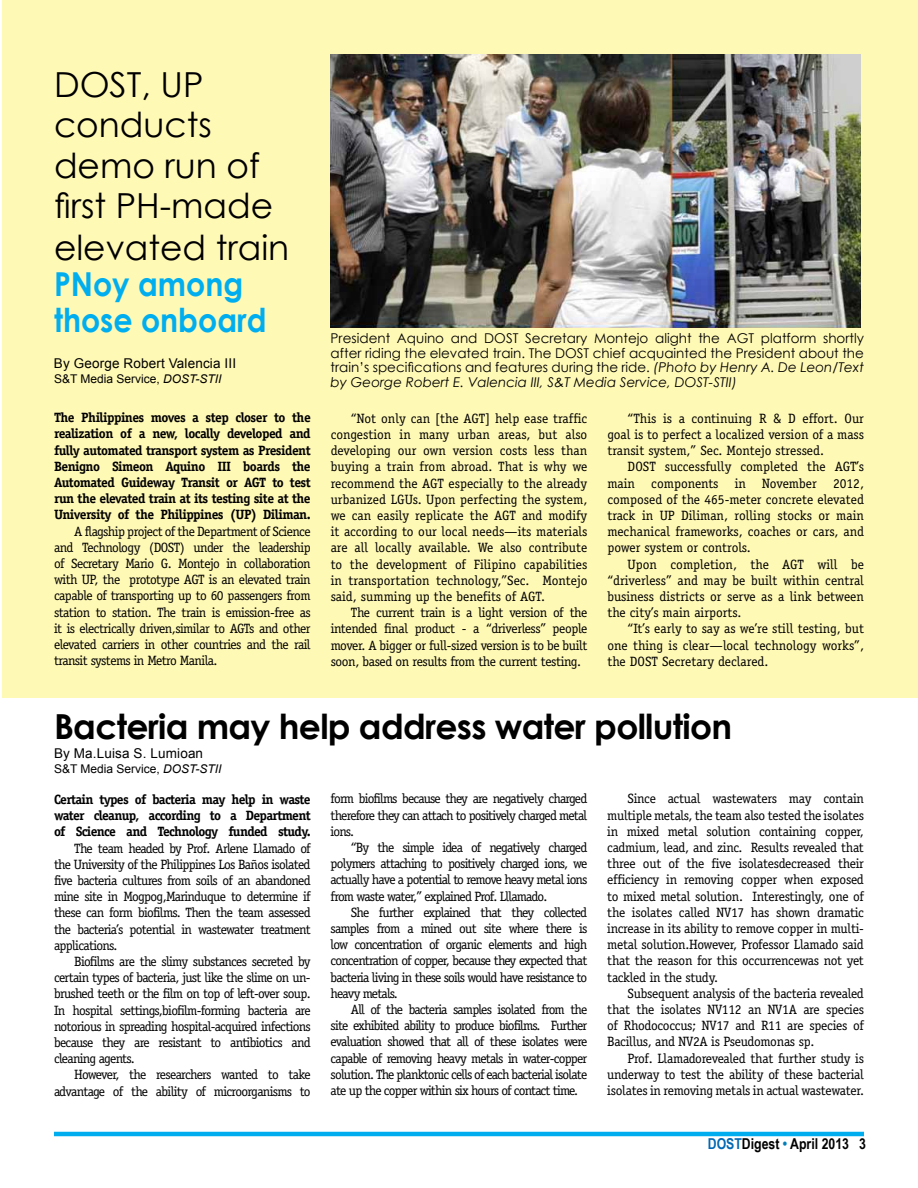
<style>
.page{position:relative;width:918px;height:1188px;background:#fff}
.page>*{position:absolute;margin:0;border:0;box-sizing:border-box;transform-origin:0 0}
.t1{font:34.5px/40.8px "Century Gothic";color:#000}
.t2{font:700 34.5px "Century Gothic";letter-spacing:-.02em;color:#000}
.t3{font:700 33px/36px "Century Gothic";color:#00aeef;scale:.91 1}
.t4{font:700 15px "Arial Narrow";color:#000}
.t5{font:13.5px/16.2px "Officina Serif";letter-spacing:-.04em;color:#000;text-align:justify}
.t6{font:700 13.5px/16.2px "Officina Serif";letter-spacing:-.05em;color:#000;text-align:justify}
.t7{font:13.5px/14.9px "Century Gothic";color:#000;text-align:justify}
.t8{font:13.5px "Arial";letter-spacing:.01em;color:#000}
.t9{font:12px "Arial";color:#000}
.s1{font-style:italic}
.s2{color:#0068b4}
.s3{color:#007fb8}
</style>
<div class="page">
<div style="left:2px;top:0;width:916px;height:698px;background:#fff9b6"></div>
<img style="left:331px;top:54px;width:530px;height:273px">
<hr style="left:54px;top:1132px;width:810px;height:4px;background:#00aeef">
<h1 class="t1" style="left:54px;top:64px;width:237px">DOST, UP conducts demo run of first PH-made elevated train</h1>
<h2 class="t3" style="left:54px;top:264px;width:235px">PNoy among those onboard</h2>
<p class="t8" style="left:54px;top:355px;width:184px">By George Robert Valencia III</p>
<p class="t9" style="left:54px;top:371px;width:169px">S&amp;T Media Service, <span class="s1">DOST-STII</span></p>
<p class="t6" style="left:54px;top:409px;width:258px">The Philippines moves a step closer to the realization of a new, locally developed and fully automated transport system as President Benigno Simeon Aquino III boards the Automated Guideway Transit or AGT to test run the elevated train at its testing site at the University of the Philippines (UP) Diliman.</p>
<p class="t5" style="left:54px;top:523px;width:258px;text-indent:20px">A flagship project of the Department of Science and Technology (DOST) under the leadership of Secretary Mario G. Montejo in collaboration with UP, the prototype AGT is an elevated train capable of transporting up to 60 passengers from station to station. The train is emission-free as it is electrically driven,similar to AGTs and other elevated carriers in other countries and the rail transit systems in Metro Manila.</p>
<p class="t7" style="left:331px;top:330px;width:535px">President Aquino and DOST Secretary Montejo alight the AGT platform shortly after riding the elevated train. The DOST chief acquainted the President about the train’s specifications and features during the ride. <span class="s1">(Photo by Henry A. De Leon/Text by George Robert E. Valencia III, S&amp;T Media Service, DOST-STII)</span></p>
<p class="t5" style="left:607px;top:410px;width:258px;text-indent:20px">“This is a continuing R &amp; D effort. Our goal is to perfect a localized version of a mass transit system,” Sec. Montejo stressed.</p>
<p class="t5" style="left:607px;top:459px;width:258px;text-indent:20px">DOST successfully completed the AGT’s main components in November 2012, composed of the 465-meter concrete elevated track in UP Diliman, rolling stocks or main mechanical frameworks, coaches or cars, and power system or controls.</p>
<p class="t5" style="left:607px;top:556px;width:258px;text-indent:20px">Upon completion, the AGT will be “driverless” and may be built within central business districts or serve as a link between the city’s main airports.</p>
<p class="t5" style="left:607px;top:621px;width:258px;text-indent:20px">“It’s early to say as we’re still testing, but one thing is clear—local technology works”, the DOST Secretary declared.</p>
<p class="t5" style="left:331px;top:410px;width:258px;text-indent:20px">“Not only can [the AGT] help ease traffic congestion in many urban areas, but also developing our own version costs less than buying a train from abroad. That is why we recommend the AGT especially to the already urbanized LGUs. Upon perfecting the system, we can easily replicate the AGT and modify it according to our local needs—its materials are all locally available. We also contribute to the development of Filipino capabilities in transportation technology,”Sec. Montejo said, summing up the benefits of AGT.</p>
<p class="t5" style="left:331px;top:604px;width:258px;text-indent:20px">The current train is a light version of the intended final product - a “driverless” people mover. A bigger or full-sized version is to be built soon, based on results from the current testing.</p>
<h1 class="t2" style="left:54px;top:700px;width:680px">Bacteria may help address water pollution</h1>
<p class="t8" style="left:54px;top:745px;width:151px">By Ma.Luisa S. Lumioan</p>
<p class="t9" style="left:54px;top:761px;width:169px">S&amp;T Media Service, <span class="s1">DOST-STII</span></p>
<p class="t5" style="left:331px;top:791px;width:258px">form biofilms because they are negatively charged therefore they can attach to positively charged metal ions.</p>
<p class="t5" style="left:331px;top:839px;width:258px;text-indent:20px">“By the simple idea of negatively charged polymers attaching to positively charged ions, we actually have a potential to remove heavy metal ions from waste water,” explained Prof. Lllamado.</p>
<p class="t5" style="left:331px;top:904px;width:258px;text-indent:20px">She further explained that they collected samples from a mined out site where there is low concentration of organic elements and high concentration of copper, because they expected that bacteria living in these soils would have resistance to heavy metals.</p>
<p class="t5" style="left:331px;top:1001px;width:258px;text-indent:20px">All of the bacteria samples isolated from the site exhibited ability to produce biofilms. Further evaluation showed that all of these isolates were capable of removing heavy metals in water-copper solution. The planktonic cells of each bacterial isolate ate up the copper within six hours of contact time.</p>
<p class="t5" style="left:607px;top:791px;width:258px;text-indent:20px">Since actual wastewaters may contain multiple metals, the team also tested the isolates in mixed metal solution containing copper, cadmium, lead, and zinc. Results revealed that three out of the five isolatesdecreased their efficiency in removing copper when exposed to mixed metal solution. Interestingly, one of the isolates called NV17 has shown dramatic increase in its ability to remove copper in multi&shy;metal solution.However, Professor Llamado said that the reason for this occurrencewas not yet tackled in the study.</p>
<p class="t5" style="left:607px;top:985px;width:258px;text-indent:20px">Subsequent analysis of the bacteria revealed that the isolates NV112 an NV1A are species of Rhodococcus; NV17 and R11 are species of Bacillus, and NV2A is Pseudomonas sp.</p>
<p class="t5" style="left:607px;top:1050px;width:258px;text-indent:20px">Prof. Llamadorevealed that further study is underway to test the ability of these bacterial isolates in removing metals in actual wastewater.</p>
<p class="t6" style="left:54px;top:791px;width:258px">Certain types of bacteria may help in waste water cleanup, according to a Department of Science and Technology funded study.</p>
<p class="t5" style="left:54px;top:840px;width:258px;text-indent:20px">The team headed by Prof. Arlene Llamado of the University of the Philippines Los Baños isolated five bacteria cultures from soils of an abandoned mine site in Mogpog,Marinduque to determine if these can form biofilms. Then the team assessed the bacteria’s potential in wastewater treatment applications.</p>
<p class="t5" style="left:54px;top:953px;width:258px;text-indent:20px">Biofilms are the slimy substances secreted by certain types of bacteria, just like the slime on un&shy;brushed teeth or the film on top of left-over soup.<br>In hospital settings,biofilm-forming bacteria are notorious in spreading hospital-acquired infections because they are resistant to antibiotics and cleaning agents.</p>
<p class="t5" style="left:54px;top:1067px;width:258px;text-align:right">However, the researchers wanted to take advantage of the ability of microorganisms to</p>
<p class="t4" style="left:708px;top:1133px;width:160px"><span class="s2">DOST</span>Digest <span class="s3">•</span> April 2013 3</p>
</div>
